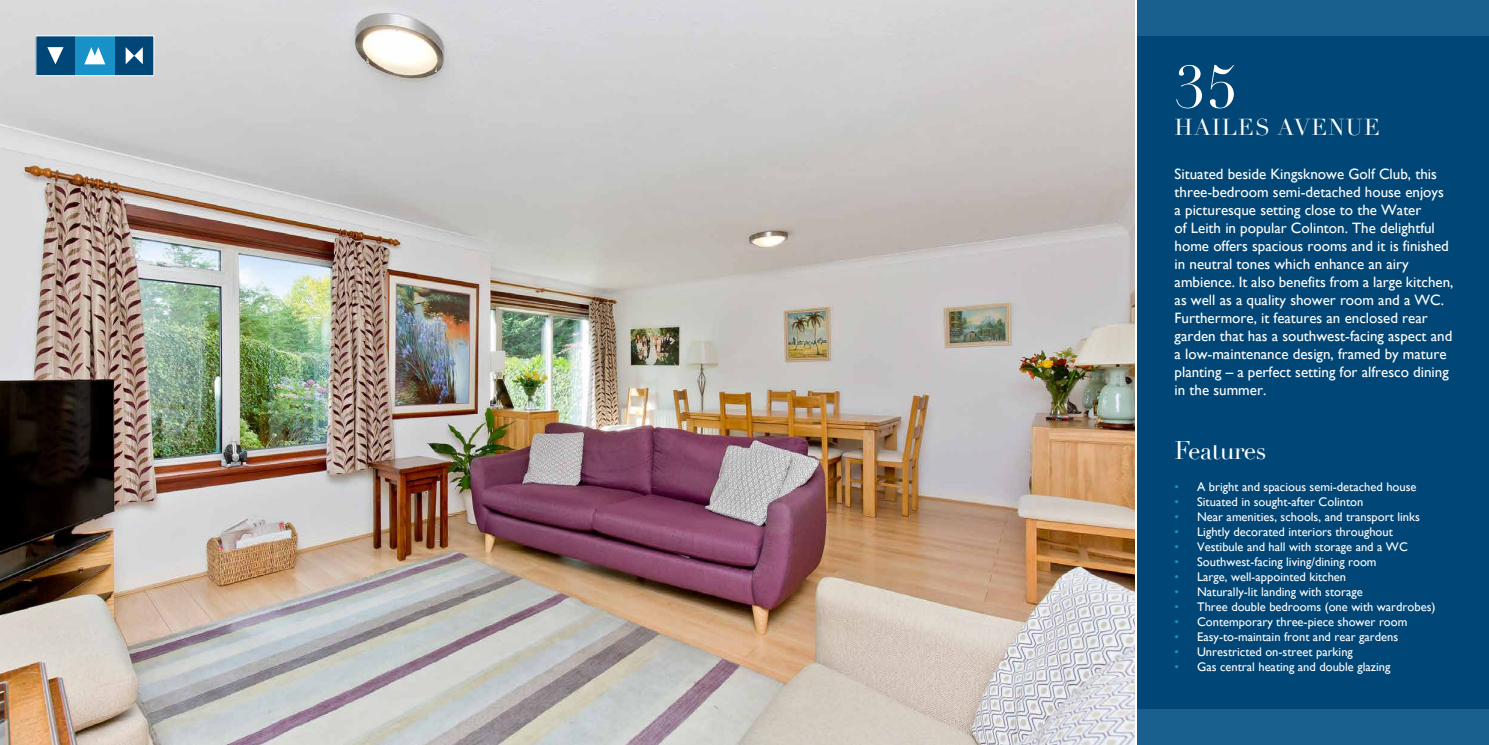
<style>
.page{position:relative;width:1489px;height:745px;background:#fff}
.page>*{position:absolute;margin:0;border:0;box-sizing:border-box;transform-origin:0 0}
.t1{font:58.75px "Didot";color:#fff}
.t2{font:25px "Didot";letter-spacing:-.02em;color:#fff}
.t3{font:22.5px "Didot";letter-spacing:.05em;color:#fff}
.t4{font:15px/18px "Gill Sans";color:#fff}
.t5{font:12.5px "Gill Sans";color:#fff}
.s1{color:#1791c8}
</style>
<div class="page">
<div style="left:1137px;top:0;width:351px;height:744px;background:#004676"></div>
<div style="left:1137px;top:0;width:351px;height:35px;background:#1a608f"></div>
<div style="left:1137px;top:709px;width:351px;height:35px;background:#1a608f"></div>
<img style="left:0;top:0;width:1134px;height:744px">
<div style="left:36px;top:36px;width:39px;height:40px;background:#004676"></div>
<svg style="left:47px;top:47px;width:17px;height:17px"></svg>
<div style="left:114px;top:36px;width:40px;height:40px;background:#004676"></div>
<svg style="left:126px;top:47px;width:17px;height:17px"></svg>
<div style="left:75px;top:36px;width:39px;height:40px;background:#1791c8"></div>
<svg style="left:84px;top:47px;width:21px;height:17px"></svg>
<div style="left:35px;top:35px;width:119px;height:41px;border:1px solid #fff"></div>
<h1 class="t1" style="left:1174px;top:52px;width:63px">35</h1>
<h3 class="t3" style="left:1174px;top:113px;width:207px">HAILES AVENUE</h3>
<p class="t4" style="left:1174px;top:164px;width:280px">Situated beside Kingsknowe Golf Club, this three-bedroom semi-detached house enjoys a picturesque setting close to the Water<br>of Leith in popular Colinton. The delightful home offers spacious rooms and it is finished in neutral tones which enhance an airy ambience. It also benefits from a large kitchen, as well as a quality shower room and a WC.<br>Furthermore, it features an enclosed rear garden that has a southwest-facing aspect and a low-maintenance design, framed by mature planting – a perfect setting for alfresco dining in the summer.</p>
<h2 class="t2" style="left:1174px;top:434px;width:93px">Features</h2>
<p class="t5" style="left:1174px;top:478px;width:243px"><span class="s1">•</span> A bright and spacious semi-detached house</p>
<p class="t5" style="left:1174px;top:493px;width:190px"><span class="s1">•</span> Situated in sought-after Colinton</p>
<p class="t5" style="left:1174px;top:508px;width:247px"><span class="s1">•</span> Near amenities, schools, and transport links</p>
<p class="t5" style="left:1174px;top:523px;width:220px"><span class="s1">•</span> Lightly decorated interiors throughout</p>
<p class="t5" style="left:1174px;top:538px;width:235px"><span class="s1">•</span> Vestibule and hall with storage and a WC</p>
<p class="t5" style="left:1174px;top:553px;width:203px"><span class="s1">•</span> Southwest-facing living/dining room</p>
<p class="t5" style="left:1174px;top:568px;width:173px"><span class="s1">•</span> Large, well-appointed kitchen</p>
<p class="t5" style="left:1174px;top:583px;width:190px"><span class="s1">•</span> Naturally-lit landing with storage</p>
<p class="t5" style="left:1174px;top:598px;width:262px"><span class="s1">•</span> Three double bedrooms (one with wardrobes)</p>
<p class="t5" style="left:1174px;top:613px;width:234px"><span class="s1">•</span> Contemporary three-piece shower room</p>
<p class="t5" style="left:1174px;top:628px;width:225px"><span class="s1">•</span> Easy-to-maintain front and rear gardens</p>
<p class="t5" style="left:1174px;top:643px;width:180px"><span class="s1">•</span> Unrestricted on-street parking</p>
<p class="t5" style="left:1174px;top:658px;width:217px"><span class="s1">•</span> Gas central heating and double glazing</p>
</div>
